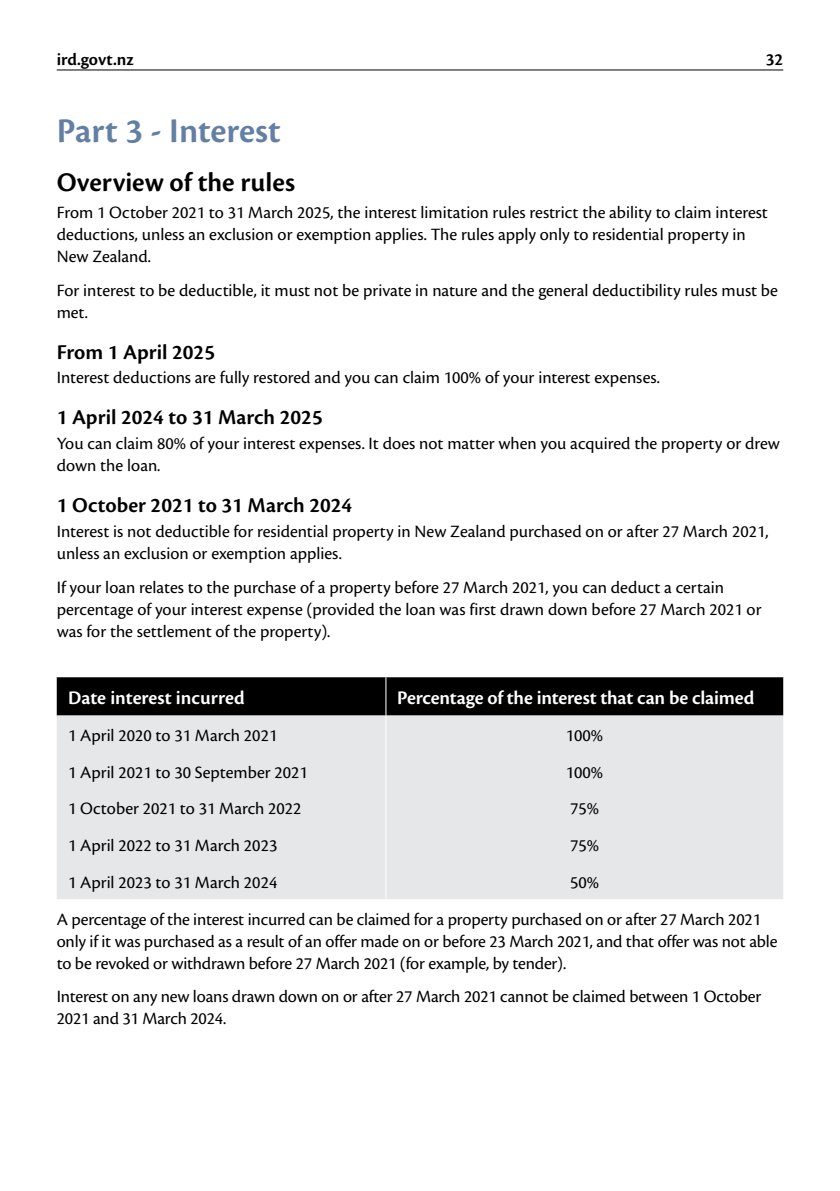
<style>
.page{position:relative;width:840px;height:1191px;background:#fff}
.page>*{position:absolute;margin:0;border:0;box-sizing:border-box;transform-origin:0 0}
.t1{font:600 36px "Cronos Pro";color:#647fa4}
.t2{font:600 28px "Cronos Pro";color:#000}
.t3{font:600 22px "Cronos Pro";color:#000}
.t4{font:600 20px "Cronos Pro";letter-spacing:-.01em;color:#fff}
.t5{font:18px/22px "Cronos Pro";color:#000}
.t6{font:600 18px "Cronos Pro";color:#000}
</style>
<div class="page">
<div style="left:57px;top:677px;width:725px;height:38px;background:#000"></div>
<div style="left:57px;top:715px;width:725px;height:184px;background:#e6e7e8"></div>
<hr style="left:385px;top:677px;width:1px;height:38px;background:#fff">
<hr style="left:385px;top:715px;width:1px;height:37px;background:#fff">
<hr style="left:385px;top:752px;width:1px;height:37px;background:#fff">
<hr style="left:385px;top:789px;width:1px;height:36px;background:#fff">
<hr style="left:385px;top:825px;width:1px;height:37px;background:#fff">
<hr style="left:385px;top:862px;width:1px;height:37px;background:#fff">
<hr style="left:57px;top:69px;width:725px;height:1px;background:#000">
<p class="t6" style="left:57px;top:49px;width:78px">ird.govt.nz</p>
<p class="t6" style="left:765px;top:49px;width:19px">32</p>
<h1 class="t1" style="left:57px;top:110px;width:225px">Part 3 - Interest</h1>
<h2 class="t2" style="left:57px;top:166px;width:240px">Overview of the rules</h2>
<p class="t5" style="left:57px;top:202px;width:712px">From 1 October 2021 to 31 March 2025, the interest limitation rules restrict the ability to claim interest deductions, unless an exclusion or exemption applies. The rules apply only to residential property in<br>New Zealand.</p>
<p class="t5" style="left:57px;top:279px;width:722px">For interest to be deductible, it must not be private in nature and the general deductibility rules must be met.</p>
<p class="t3" style="left:57px;top:339px;width:160px">From 1 April 2025</p>
<p class="t5" style="left:57px;top:367px;width:604px">Interest deductions are fully restored and you can claim 100% of your interest expenses.</p>
<p class="t3" style="left:57px;top:405px;width:267px">1 April 2024 to 31 March 2025</p>
<p class="t5" style="left:57px;top:433px;width:724px">You can claim 80% of your interest expenses. It does not matter when you acquired the property or drew down the loan.</p>
<p class="t3" style="left:57px;top:493px;width:297px">1 October 2021 to 31 March 2024</p>
<p class="t5" style="left:57px;top:520px;width:712px">Interest is not deductible for residential property in New Zealand purchased on or after 27 March 2021, unless an exclusion or exemption applies.</p>
<p class="t5" style="left:57px;top:576px;width:706px">If your loan relates to the purchase of a property before 27 March 2021, you can deduct a certain percentage of your interest expense (provided the loan was first drawn down before 27 March 2021 or was for the settlement of the property).</p>
<p class="t4" style="left:68px;top:686px;width:178px">Date interest incurred</p>
<p class="t4" style="left:397px;top:686px;width:358px">Percentage of the interest that can be claimed</p>
<p class="t5" style="left:68px;top:724px;width:211px">1 April 2020 to 31 March 2021</p>
<p class="t5" style="left:565px;top:724px;width:39px">100%</p>
<p class="t5" style="left:68px;top:761px;width:241px">1 April 2021 to 30 September 2021</p>
<p class="t5" style="left:565px;top:761px;width:39px">100%</p>
<p class="t5" style="left:68px;top:798px;width:235px">1 October 2021 to 31 March 2022</p>
<p class="t5" style="left:569px;top:798px;width:30px">75%</p>
<p class="t5" style="left:68px;top:834px;width:211px">1 April 2022 to 31 March 2023</p>
<p class="t5" style="left:569px;top:834px;width:30px">75%</p>
<p class="t5" style="left:68px;top:871px;width:211px">1 April 2023 to 31 March 2024</p>
<p class="t5" style="left:57px;top:864px;width:705px;line-height:36.6px;text-indent:513px">50%<br>A percentage of the interest incurred can be claimed for a property purchased on or after 27 March 2021</p>
<p class="t5" style="left:57px;top:930px;width:722px">only if it was purchased as a result of an offer made on or before 23 March 2021, and that offer was not able to be revoked or withdrawn before 27 March 2021 (for example, by tender).</p>
<p class="t5" style="left:57px;top:985px;width:705px">Interest on any new loans drawn down on or after 27 March 2021 cannot be claimed between 1 October<br>2021 and 31 March 2024.</p>
</div>
